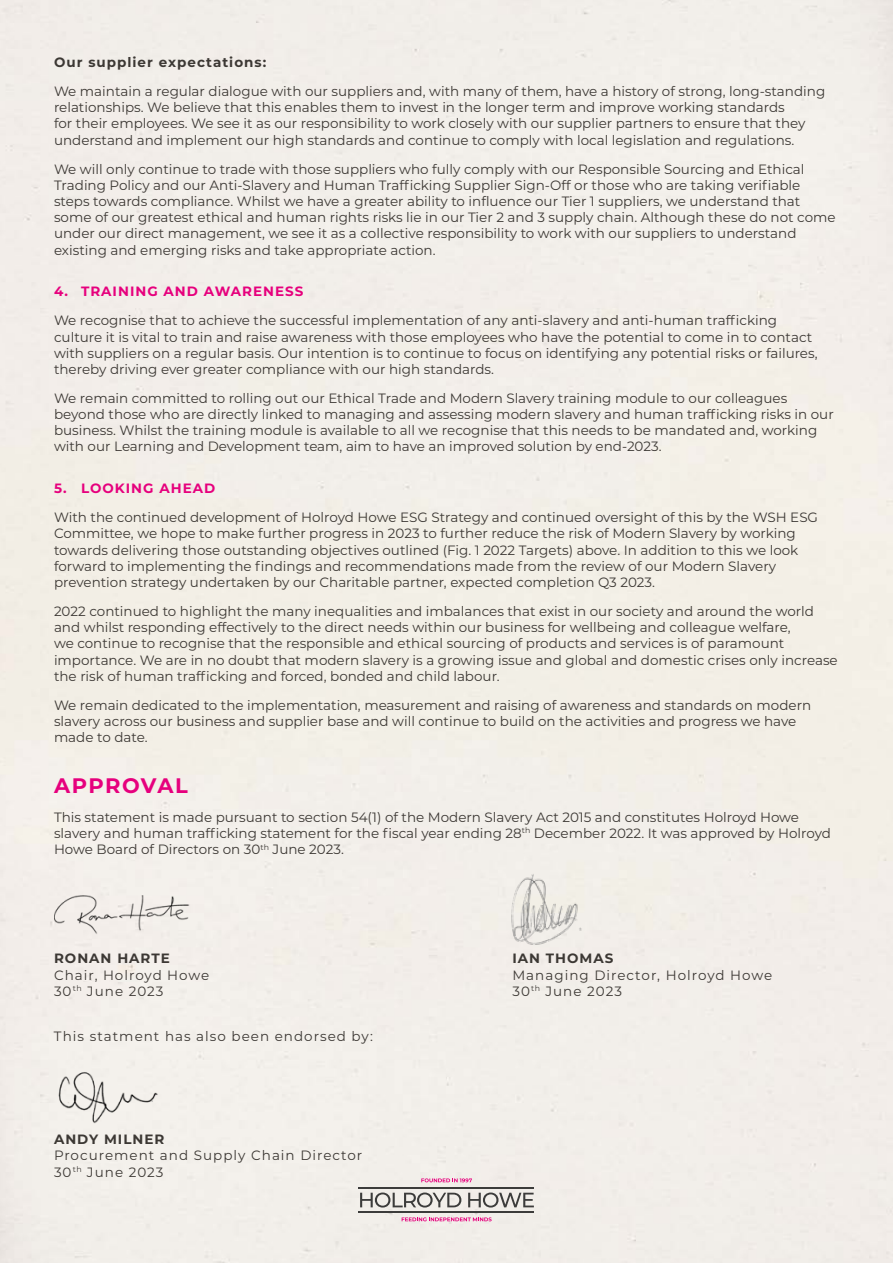
<style>
.page{position:relative;width:893px;height:1263px;background:#f2efe9}
.page>*{position:absolute;margin:0;border:0;box-sizing:border-box;transform-origin:0 0}
.t1{font:700 21px "Montserrat";letter-spacing:.065em;color:#e6007d}
.t2{font:13.5px/16.2px "Montserrat";color:#3c3834}
.t3{font:13.5px/16.2px "Montserrat";letter-spacing:.075em;color:#3c3834}
.t4{font:700 13.5px "Montserrat";letter-spacing:.075em;color:#3c3834}
.t5{font:700 13.5px "Montserrat";letter-spacing:.075em;color:#e6007d}
</style>
<div class="page">
<img style="left:54px;top:1066px;width:105px;height:57px">
<svg style="left:360px;top:1192px;width:101px;height:15px;background:#b5b3b0"></svg>
<svg style="left:468px;top:1192px;width:66px;height:15px"></svg>
<svg style="left:421px;top:1178px;width:51px;height:4px"></svg>
<svg style="left:402px;top:1217px;width:90px;height:4px"></svg>
<hr style="left:359px;top:1211px;width:175px;height:1px;background:#3c3c3b">
<hr style="left:359px;top:1187px;width:175px;height:1px;background:#3c3c3b">
<img style="left:54px;top:895px;width:136px;height:39px">
<img style="left:496px;top:871px;width:102px;height:77px">
<p class="t4" style="left:54px;top:53px;width:214px">Our supplier expectations:</p>
<p class="t2" style="left:54px;top:83px;width:773px">We maintain a regular dialogue with our suppliers and, with many of them, have a history of strong, long-standing relationships. We believe that this enables them to invest in the longer term and improve working standards<br>for their employees. We see it as our responsibility to work closely with our supplier partners to ensure that they understand and implement our high standards and continue to comply with local legislation and regulations.</p>
<p class="t2" style="left:54px;top:160px;width:783px">We will only continue to trade with those suppliers who fully comply with our Responsible Sourcing and Ethical Trading Policy and our Anti-Slavery and Human Trafficking Supplier Sign-Off or those who are taking verifiable steps towards compliance. Whilst we have a greater ability to influence our Tier 1 suppliers, we understand that some of our greatest ethical and human rights risks lie in our Tier 2 and 3 supply chain. Although these do not come under our direct management, we see it as a collective responsibility to work with our suppliers to understand existing and emerging risks and take appropriate action.</p>
<p class="t5" style="left:54px;top:282px;width:251px">4. TRAINING AND AWARENESS</p>
<p class="t2" style="left:54px;top:312px;width:765px">We recognise that to achieve the successful implementation of any anti-slavery and anti-human trafficking culture it is vital to train and raise awareness with those employees who have the potential to come in to contact with suppliers on a regular basis. Our intention is to continue to focus on identifying any potential risks or failures, thereby driving ever greater compliance with our high standards.</p>
<p class="t2" style="left:54px;top:389px;width:781px">We remain committed to rolling out our Ethical Trade and Modern Slavery training module to our colleagues beyond those who are directly linked to managing and assessing modern slavery and human trafficking risks in our business. Whilst the training module is available to all we recognise that this needs to be mandated and, working with our Learning and Development team, aim to have an improved solution by end-2023.</p>
<p class="t5" style="left:54px;top:479px;width:163px">5. LOOKING AHEAD</p>
<p class="t2" style="left:54px;top:509px;width:765px">With the continued development of Holroyd Howe ESG Strategy and continued oversight of this by the WSH ESG Committee, we hope to make further progress in 2023 to further reduce the risk of Modern Slavery by working towards delivering those outstanding objectives outlined (Fig. 1 2022 Targets) above. In addition to this we look forward to implementing the findings and recommendations made from the review of our Modern Slavery prevention strategy undertaken by our Charitable partner, expected completion Q3 2023.</p>
<p class="t2" style="left:54px;top:602px;width:785px">2022 continued to highlight the many inequalities and imbalances that exist in our society and around the world and whilst responding effectively to the direct needs within our business for wellbeing and colleague welfare,<br>we continue to recognise that the responsible and ethical sourcing of products and services is of paramount importance. We are in no doubt that modern slavery is a growing issue and global and domestic crises only increase the risk of human trafficking and forced, bonded and child labour.</p>
<p class="t2" style="left:54px;top:696px;width:759px">We remain dedicated to the implementation, measurement and raising of awareness and standards on modern slavery across our business and supplier base and will continue to build on the activities and progress we have made to date.</p>
<h1 class="t1" style="left:54px;top:770px;width:135px">APPROVAL</h1>
<p class="t2" style="left:54px;top:808px;width:778px">This statement is made pursuant to section 54(1) of the Modern Slavery Act 2015 and constitutes Holroyd Howe slavery and human trafficking statement for the fiscal year ending 28<sup>th</sup> December 2022. It was approved by Holroyd<br>Howe Board of Directors on 30<sup>th</sup> June 2023.</p>
<p class="t4" style="left:54px;top:949px;width:117px">RONAN HARTE</p>
<p class="t3" style="left:54px;top:966px;width:157px">Chair, Holroyd Howe<br>30<sup>th</sup> June 2023</p>
<p class="t3" style="left:54px;top:1027px;width:320px">This statment has also been endorsed by:</p>
<p class="t4" style="left:54px;top:1130px;width:112px">ANDY MILNER</p>
<p class="t3" style="left:54px;top:1147px;width:310px">Procurement and Supply Chain Director<br>30<sup>th</sup> June 2023</p>
<p class="t4" style="left:512px;top:949px;width:103px">IAN THOMAS</p>
<p class="t3" style="left:512px;top:966px;width:261px">Managing Director, Holroyd Howe<br>30<sup>th</sup> June 2023</p>
</div>
